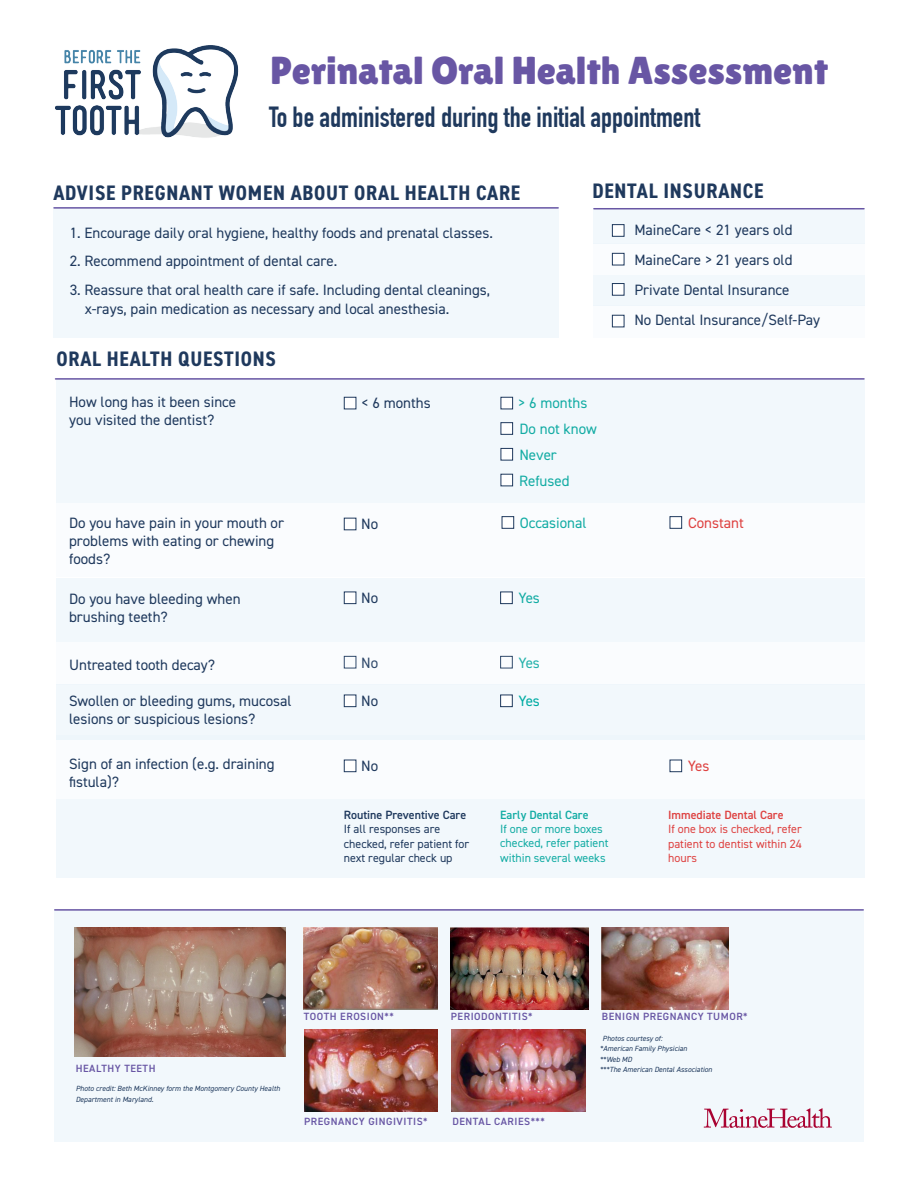
<style>
.page{position:relative;width:918px;height:1188px;background:#fff}
.page>*{position:absolute;margin:0;border:0;box-sizing:border-box;transform-origin:0 0}
.t1{font:39px "Lilita One";color:#6856a4}
.t2{font:700 28.5px "DIN Condensed";color:#1f395d}
.t3{font:700 condensed 21px "DIN2014";letter-spacing:.035em;color:#1f395d}
.t4{font:15px/18px "DIN2014";color:#1f395d}
.t5{font:15px "DIN2014";color:#13aca4}
.t6{font:15px "DIN2014";color:#de4241}
.t7{font:15px "DIN2014";color:#00aba3}
.t8{font:12px/14.4px "DIN2014";color:#1f395d}
.t9{font:12px/14.4px "DIN2014";color:#de4241}
.t10{font:12px/14.4px "DIN2014";color:#13aca4}
.t11{font:600 10.5px "DIN2014";letter-spacing:.05em;color:#6856a4}
.credit{font:italic 7.5px/10.5px "DIN2014";color:#1f395d}
.s1{font-weight:600}
</style>
<div class="page">
<div style="left:56px;top:799px;width:809px;height:79px;background:#f2f8fc"></div>
<div style="left:56px;top:735px;width:809px;height:64px;background:#fafcfe"></div>
<div style="left:56px;top:378px;width:809px;height:125px;background:#f2f8fc"></div>
<div style="left:56px;top:578px;width:809px;height:64px;background:#f2f8fc"></div>
<div style="left:56px;top:685px;width:809px;height:55px;background:#f2f8fc"></div>
<div style="left:56px;top:503px;width:809px;height:74px;background:#fafcfe"></div>
<div style="left:55px;top:909px;width:809px;height:233px;background:#f2f8fc"></div>
<div style="left:593px;top:208px;width:272px;height:36px;background:#f2f8fc"></div>
<div style="left:593px;top:275px;width:272px;height:30px;background:#f2f8fc"></div>
<div style="left:593px;top:244px;width:272px;height:31px;background:#fafcfe"></div>
<div style="left:593px;top:305px;width:272px;height:33px;background:#fafcfe"></div>
<div style="left:54px;top:207px;width:505px;height:131px;background:#f2f8fc"></div>
<hr style="left:56px;top:378px;width:808px;height:2px;background:#6856a4">
<hr style="left:594px;top:208px;width:270px;height:1px;background:#6856a4">
<hr style="left:54px;top:207px;width:504px;height:2px;background:#6856a4">
<img style="left:304px;top:928px;width:133px;height:81px">
<img style="left:450px;top:928px;width:139px;height:81px">
<img style="left:602px;top:928px;width:127px;height:81px">
<img style="left:74px;top:928px;width:211px;height:128px">
<img style="left:304px;top:1030px;width:134px;height:81px">
<img style="left:452px;top:1030px;width:133px;height:81px">
<img style="left:55px;top:45px;width:184px;height:93px">
<svg style="left:704px;top:1108px;width:128px;height:20px"></svg>
<hr style="left:55px;top:909px;width:808px;height:2px;background:#6856a4">
<div style="left:502px;top:516px;width:12px;height:13px;background:#fff;border:1px solid #1f395d"></div>
<div style="left:500px;top:592px;width:13px;height:12px;background:#fff;border:1px solid #1f395d"></div>
<div style="left:500px;top:695px;width:13px;height:12px;background:#fff;border:1px solid #1f395d"></div>
<div style="left:670px;top:760px;width:12px;height:12px;background:#fff;border:1px solid #1f395d"></div>
<div style="left:501px;top:397px;width:12px;height:12px;background:#fff;border:1px solid #1f395d"></div>
<div style="left:501px;top:448px;width:12px;height:13px;background:#fff;border:1px solid #1f395d"></div>
<div style="left:501px;top:474px;width:12px;height:12px;background:#fff;border:1px solid #1f395d"></div>
<div style="left:501px;top:422px;width:12px;height:13px;background:#fff;border:1px solid #1f395d"></div>
<div style="left:612px;top:224px;width:12px;height:13px;background:#fff;border:1px solid #1f395d"></div>
<div style="left:612px;top:253px;width:12px;height:12px;background:#fff;border:1px solid #1f395d"></div>
<div style="left:612px;top:283px;width:12px;height:13px;background:#fff;border:1px solid #1f395d"></div>
<div style="left:612px;top:315px;width:12px;height:12px;background:#fff;border:1px solid #1f395d"></div>
<div style="left:670px;top:516px;width:12px;height:13px;background:#fff;border:1px solid #1f395d"></div>
<div style="left:344px;top:518px;width:12px;height:12px;background:#fff;border:1px solid #1f395d"></div>
<div style="left:344px;top:592px;width:12px;height:12px;background:#fff;border:1px solid #1f395d"></div>
<div style="left:344px;top:695px;width:12px;height:12px;background:#fff;border:1px solid #1f395d"></div>
<div style="left:344px;top:760px;width:12px;height:12px;background:#fff;border:1px solid #1f395d"></div>
<div style="left:344px;top:397px;width:12px;height:12px;background:#fff;border:1px solid #1f395d"></div>
<div style="left:56px;top:642px;width:809px;height:43px;background:#fafcfe"></div>
<p class="t1" style="left:270px;top:48px;width:559px">Perinatal Oral Health Assessment</p>
<p class="t2" style="left:269px;top:100px;width:433px">To be administered during the initial appointment</p>
<p class="t3" style="left:53px;top:178px;width:468px">ADVISE PREGNANT WOMEN ABOUT ORAL HEALTH CARE</p>
<p class="t3" style="left:592px;top:177px;width:173px">DENTAL INSURANCE</p>
<p class="t4" style="left:70px;top:223px;width:425px">1. Encourage daily oral hygiene, healthy foods and prenatal classes.</p>
<p class="t4" style="left:70px;top:252px;width:269px">2. Recommend appointment of dental care.</p>
<p class="t4" style="left:85px;top:280px;width:407px;line-height:19.5px;text-indent:-15px">3. Reassure that oral health care if safe. Including dental cleanings, x-rays, pain medication as necessary and local anesthesia.</p>
<p class="t4" style="left:634px;top:215px;width:187px;line-height:30px">MaineCare &lt; 21 years old<br>MaineCare &gt; 21 years old<br>Private Dental Insurance<br>No Dental Insurance/Self-Pay</p>
<p class="t3" style="left:56px;top:345px;width:221px">ORAL HEALTH QUESTIONS</p>
<p class="t4" style="left:69px;top:392px;width:169px">How long has it been since you visited the dentist?</p>
<p class="t4" style="left:361px;top:394px;width:71px">&lt; 6 months</p>
<p class="t5" style="left:518px;top:394px;width:71px">&gt; 6 months</p>
<p class="t5" style="left:520px;top:419px;width:79px">Do not know</p>
<p class="t5" style="left:519px;top:445px;width:39px">Never</p>
<p class="t5" style="left:519px;top:471px;width:52px">Refused</p>
<p class="t4" style="left:69px;top:513px;width:216px">Do you have pain in your mouth or problems with eating or chewing foods?</p>
<p class="t4" style="left:69px;top:589px;width:173px">Do you have bleeding when brushing teeth?</p>
<p class="t4" style="left:69px;top:655px;width:148px">Untreated tooth decay?</p>
<p class="t4" style="left:69px;top:691px;width:224px">Swollen or bleeding gums, mucosal lesions or suspicious lesions?</p>
<p class="t4" style="left:69px;top:754px;width:207px">Sign of an infection (e.g. draining fistula)?</p>
<p class="t4" style="left:361px;top:515px;width:19px">No</p>
<p class="t5" style="left:520px;top:513px;width:68px">Occasional</p>
<p class="t6" style="left:688px;top:513px;width:57px">Constant</p>
<p class="t4" style="left:361px;top:589px;width:19px">No</p>
<p class="t5" style="left:518px;top:589px;width:23px">Yes</p>
<p class="t4" style="left:361px;top:653px;width:19px">No</p>
<p class="t4" style="left:361px;top:692px;width:19px">No</p>
<p class="t5" style="left:518px;top:653px;width:23px">Yes</p>
<p class="t7" style="left:518px;top:692px;width:23px">Yes</p>
<p class="t4" style="left:361px;top:757px;width:19px">No</p>
<p class="t6" style="left:688px;top:757px;width:23px">Yes</p>
<p class="t10" style="left:500px;top:807px;width:110px"><span class="s1">Early Dental Care<br></span>If one or more boxes checked, refer patient within several weeks</p>
<p class="t8" style="left:344px;top:807px;width:127px"><span class="s1">Routine Preventive Care<br></span>If all responses are checked, refer patient for next regular check up</p>
<p class="t9" style="left:668px;top:807px;width:135px"><span class="s1">Immediate Dental Care<br></span>If one box is checked, refer patient to dentist within 24 hours</p>
<p class="t11" style="left:76px;top:1062px;width:81px">HEALTHY TEETH</p>
<p class="credit" style="left:76px;top:1083px;width:206px">Photo credit: Beth McKinney form the Montgomery County Health<br>Department in Maryland.</p>
<p class="t11" style="left:304px;top:1010px;width:91px">TOOTH EROSION**</p>
<p class="t11" style="left:451px;top:1010px;width:83px">PERIODONTITIS*</p>
<p class="t11" style="left:602px;top:1010px;width:147px">BENIGN PREGNANCY TUMOR*</p>
<p class="t11" style="left:304px;top:1114px;width:125px">PREGNANCY GINGIVITIS*</p>
<p class="t11" style="left:452px;top:1114px;width:94px">DENTAL CARIES***</p>
<p class="credit" style="left:600px;top:1033px;width:114px;text-indent:2px">Photos courtesy of:<br>*American Family Physician<br>**Web MD<br>***The American Dental Association</p>
</div>
